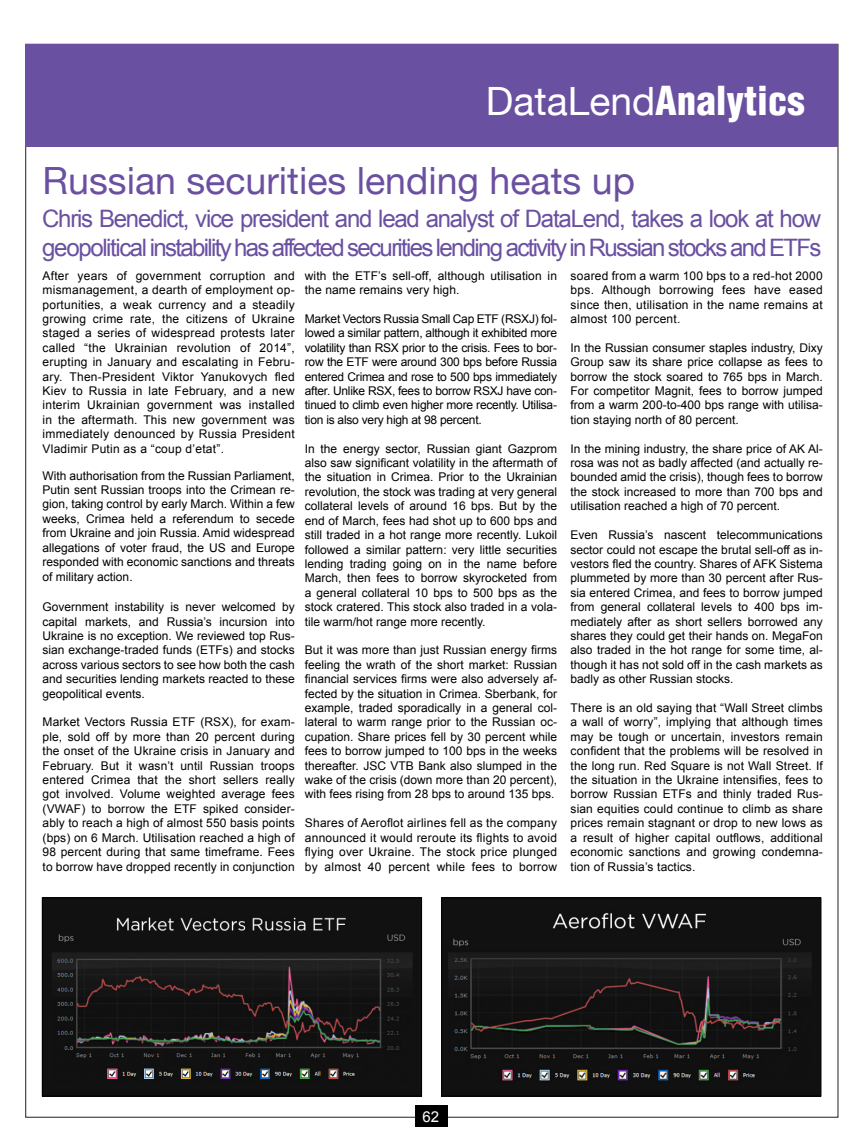
<style>
.page{position:relative;width:864px;height:1136px;background:#fff}
.page>*{position:absolute;margin:0;border:0;box-sizing:border-box;transform-origin:0 0}
.t1{font:900 condensed 39px "Helvetica LT";color:#fff}
.t2{font:37.5px "Helvetica Neue";color:#6b50a1}
.t3{font:24px/28.8px "Arial";letter-spacing:-.06em;color:#6a50a1}
.t4{font:15px "Arial";color:#fff}
.t5{font:12px/14.4px "Arial";color:#000;text-align:justify}
.s1{font-family:"Helvetica Neue";font-weight:400;font-stretch:normal}
</style>
<div class="page">
<div style="left:415px;top:1105px;width:32px;height:21px;background:#000"></div>
<img style="left:44px;top:899px;width:375px;height:195px">
<div style="left:42px;top:897px;width:379px;height:199px;border:1px solid #000"></div>
<img style="left:443px;top:899px;width:375px;height:195px">
<div style="left:441px;top:897px;width:379px;height:199px;border:1px solid #000"></div>
<div style="left:26px;top:44px;width:811px;height:103px;background:#6a50a1"></div>
<p class="t1" style="left:485px;top:76px;width:320px"><span class="s1">DataLend</span>Analytics</p>
<p class="t2" style="left:43px;top:148px;width:593px">Russian securities lending heats up</p>
<p class="t3" style="left:42px;top:205px;width:780px">Chris Benedict, vice president and lead analyst of DataLend, takes a look at how geopolitical instability has affected securities lending activity in Russian stocks and ETFs</p>
<p class="t5" style="left:43px;top:268px;width:254px">After years of government corruption and mismanagement, a dearth of employment op&shy;portunities, a weak currency and a steadily growing crime rate, the citizens of Ukraine staged a series of widespread protests later called “the Ukrainian revolution of 2014”, erupting in January and escalating in Febru&shy;ary. Then-President Viktor Yanukovych fled Kiev to Russia in late February, and a new interim Ukrainian government was installed in the aftermath. This new government was immediately denounced by Russia President Vladimir Putin as a “coup d’etat”.</p>
<p class="t5" style="left:43px;top:468px;width:254px">With authorisation from the Russian Parliament, Putin sent Russian troops into the Crimean re&shy;gion, taking control by early March. Within a few weeks, Crimea held a referendum to secede from Ukraine and join Russia. Amid widespread allegations of voter fraud, the US and Europe responded with economic sanctions and threats of military action.</p>
<p class="t5" style="left:43px;top:599px;width:254px">Government instability is never welcomed by capital markets, and Russia’s incursion into Ukraine is no exception. We reviewed top Rus&shy;sian exchange-traded funds (ETFs) and stocks across various sectors to see how both the cash and securities lending markets reacted to these geopolitical events.</p>
<p class="t5" style="left:43px;top:715px;width:254px">Market Vectors Russia ETF (RSX), for exam&shy;ple, sold off by more than 20 percent during the onset of the Ukraine crisis in January and February. But it wasn’t until Russian troops entered Crimea that the short sellers really got involved. Volume weighted average fees (VWAF) to borrow the ETF spiked consider&shy;ably to reach a high of almost 550 basis points (bps) on 6 March. Utilisation reached a high of 98 percent during that same timeframe. Fees to borrow have dropped recently in conjunction</p>
<p class="t5" style="left:305px;top:268px;width:253px">with the ETF’s sell-off, although utilisation in the name remains very high.</p>
<p class="t5" style="left:305px;top:311px;width:254px">Market Vectors Russia Small Cap ETF (RSXJ) fol&shy;lowed a similar pattern, although it exhibited more volatility than RSX prior to the crisis. Fees to bor&shy;row the ETF were around 300 bps before Russia entered Crimea and rose to 500 bps immediately after. Unlike RSX, fees to borrow RSXJ have con&shy;tinued to climb even higher more recently. Utilisa&shy;tion is also very high at 98 percent.</p>
<p class="t5" style="left:305px;top:441px;width:254px">In the energy sector, Russian giant Gazprom also saw significant volatility in the aftermath of the situation in Crimea. Prior to the Ukrainian revolution, the stock was trading at very general collateral levels of around 16 bps. But by the end of March, fees had shot up to 600 bps and still traded in a hot range more recently. Lukoil followed a similar pattern: very little securities lending trading going on in the name before March, then fees to borrow skyrocketed from a general collateral 10 bps to 500 bps as the stock cratered. This stock also traded in a vola&shy;tile warm/hot range more recently.</p>
<p class="t5" style="left:305px;top:643px;width:254px">But it was more than just Russian energy firms feeling the wrath of the short market: Russian financial services firms were also adversely af&shy;fected by the situation in Crimea. Sberbank, for example, traded sporadically in a general col&shy;lateral to warm range prior to the Russian oc&shy;cupation. Share prices fell by 30 percent while fees to borrow jumped to 100 bps in the weeks thereafter. JSC VTB Bank also slumped in the wake of the crisis (down more than 20 percent), with fees rising from 28 bps to around 135 bps.</p>
<p class="t5" style="left:305px;top:815px;width:253px">Shares of Aeroflot airlines fell as the company announced it would reroute its flights to avoid flying over Ukraine. The stock price plunged by almost 40 percent while fees to borrow</p>
<p class="t5" style="left:570px;top:268px;width:253px">soared from a warm 100 bps to a red-hot 2000 bps. Although borrowing fees have eased since then, utilisation in the name remains at almost 100 percent.</p>
<p class="t5" style="left:570px;top:340px;width:254px">In the Russian consumer staples industry, Dixy Group saw its share price collapse as fees to borrow the stock soared to 765 bps in March.<br>For competitor Magnit, fees to borrow jumped from a warm 200-to-400 bps range with utilisa&shy;tion staying north of 80 percent.</p>
<p class="t5" style="left:570px;top:441px;width:254px">In the mining industry, the share price of AK Al&shy;rosa was not as badly affected (and actually re&shy;bounded amid the crisis), though fees to borrow the stock increased to more than 700 bps and utilisation reached a high of 70 percent.</p>
<p class="t5" style="left:570px;top:527px;width:254px">Even Russia’s nascent telecommunications sector could not escape the brutal sell-off as in&shy;vestors fled the country. Shares of AFK Sistema plummeted by more than 30 percent after Rus&shy;sia entered Crimea, and fees to borrow jumped from general collateral levels to 400 bps im&shy;mediately after as short sellers borrowed any shares they could get their hands on. MegaFon also traded in the hot range for some time, al&shy;though it has not sold off in the cash markets as badly as other Russian stocks.</p>
<p class="t5" style="left:570px;top:700px;width:254px">There is an old saying that “Wall Street climbs a wall of worry”, implying that although times may be tough or uncertain, investors remain confident that the problems will be resolved in the long run. Red Square is not Wall Street. If the situation in the Ukraine intensifies, fees to borrow Russian ETFs and thinly traded Rus&shy;sian equities could continue to climb as share prices remain stagnant or drop to new lows as a result of higher capital outflows, additional economic sanctions and growing condemna&shy;tion of Russia’s tactics.</p>
<p class="t4" style="left:422px;top:1106px;width:18px">62</p>
</div>
